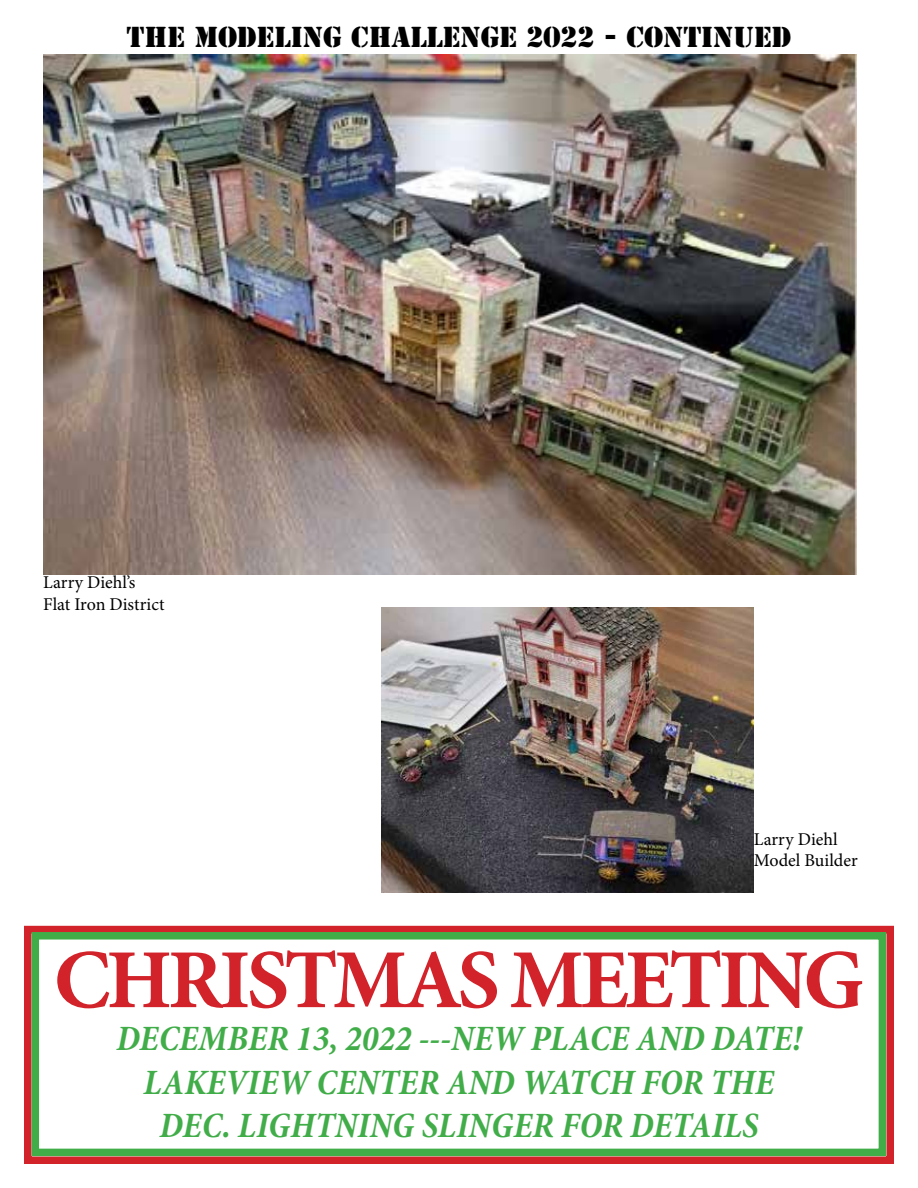
<style>
.page{position:relative;width:918px;height:1188px;background:#fff}
.page>*{position:absolute;margin:0;border:0;box-sizing:border-box;transform-origin:0 0}
.t1{font:700 84px "Minion Pro";letter-spacing:-.05em;color:#d2232a}
.t2{font:italic 700 condensed 36px/43.2px "Minion Pro";color:#41ad49;text-align:center}
.t3{font:27px "Stencil Std";color:#000}
.t4{font:18px/21.6px "Minion Pro";color:#000}
</style>
<div class="page">
<img style="left:43px;top:54px;width:813px;height:521px">
<img style="left:381px;top:608px;width:373px;height:284px">
<div style="left:24px;top:926px;width:870px;height:238px;border:8px solid #d2232a"></div>
<div style="left:32px;top:932px;width:854px;height:224px;border:8px solid #41ad49"></div>
<p class="t3" style="left:127px;top:20px;width:666px">THE MODELING CHALLENGE 2022 - CONTINUED</p>
<p class="t4" style="left:43px;top:572px;width:123px">Larry Diehl’s<br>Flat Iron District</p>
<p class="t4" style="left:754px;top:828px;width:105px">Larry Diehl<br>Model Builder</p>
<h1 class="t1" style="left:54px;top:921px;width:812px">CHRISTMAS MEETING</h1>
<p class="t2" style="left:117px;top:1017px;width:686px">DECEMBER 13, 2022 ---NEW PLACE AND DATE!<br>LAKEVIEW CENTER AND WATCH FOR THE<br>DEC. LIGHTNING SLINGER FOR DETAILS</p>
</div>
